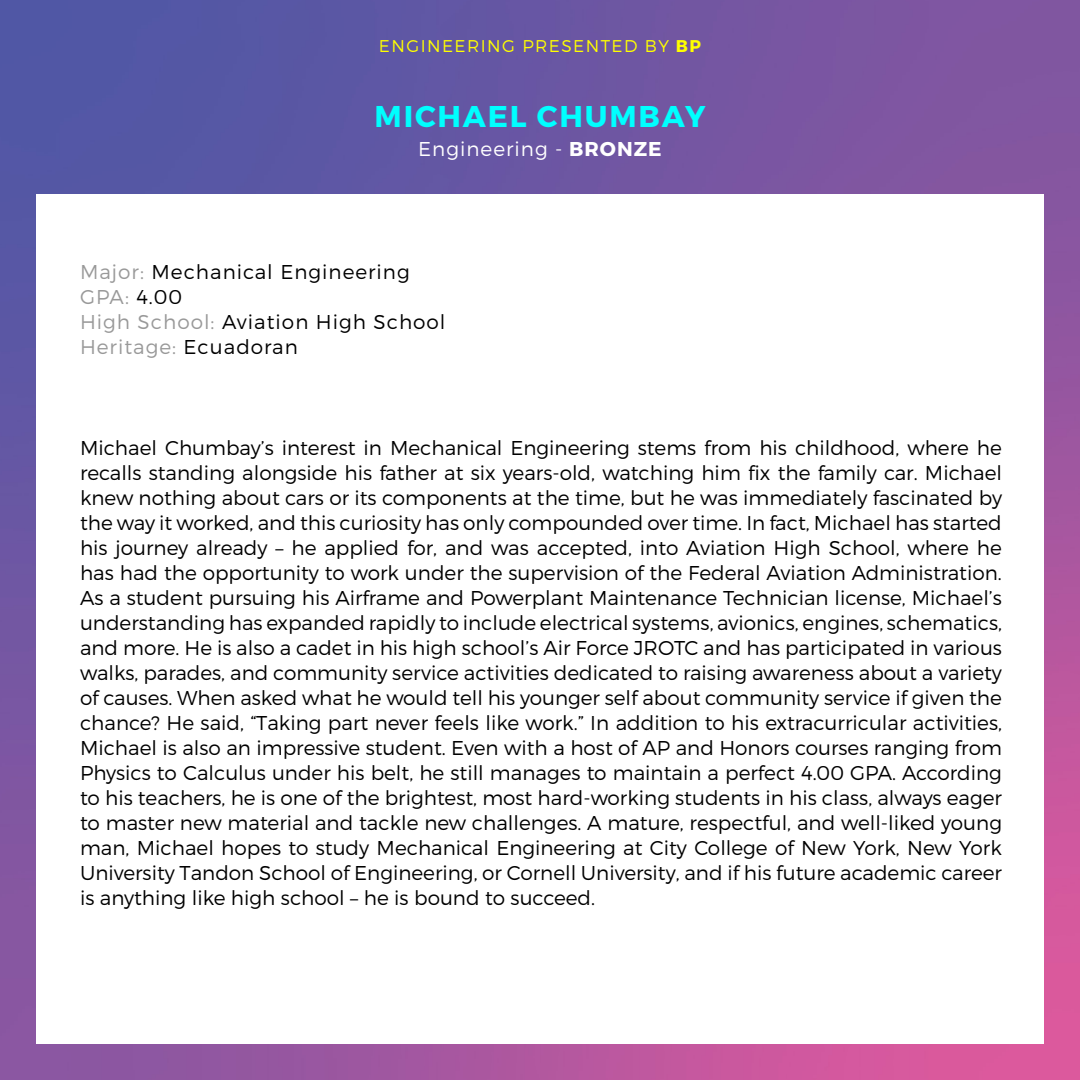
<style>
.page{position:relative;width:1080px;height:1080px;background:#fff}
.page>*{position:absolute;margin:0;border:0;box-sizing:border-box;transform-origin:0 0}
.t1{font:700 30px "Montserrat";letter-spacing:.06em;color:#0ff}
.t2{font:300 20px/25px "Montserrat";letter-spacing:.05em;color:#000;text-align:justify}
.t3{font:300 20px "Montserrat";letter-spacing:.05em;color:#999}
.t4{font:300 20px "Montserrat";letter-spacing:.05em;color:#fff}
.t5{font:300 17px "Montserrat";letter-spacing:.085em;color:#ff0}
.s1{font-weight:700}
.s2{color:#999}
.s3{color:#000}
</style>
<div class="page">
<img style="left:0;top:0;width:1080px;height:1080px">
<div style="left:36px;top:194px;width:1008px;height:850px;background:#fff"></div>
<p class="t5" style="left:379px;top:36px;width:324px">ENGINEERING PRESENTED BY <span class="s1">BP</span></p>
<p class="t1" style="left:375px;top:98px;width:332px">MICHAEL CHUMBAY</p>
<p class="t4" style="left:418px;top:137px;width:245px">Engineering - <span class="s1">BRONZE</span></p>
<p class="t2" style="left:80px;top:259px;width:331px"><span class="s2">Major:</span> Mechanical Engineering</p>
<p class="t3" style="left:80px;top:285px;width:104px">GPA: <span class="s3">4.00</span></p>
<p class="t2" style="left:80px;top:309px;width:367px"><span class="s2">High School:</span> Aviation High School</p>
<p class="t3" style="left:80px;top:335px;width:219px">Heritage: <span class="s3">Ecuadoran</span></p>
<p class="t2" style="left:80px;top:435px;width:924px">Michael Chumbay’s interest in Mechanical Engineering stems from his childhood, where he recalls standing alongside his father at six years-old, watching him fix the family car. Michael knew nothing about cars or its components at the time, but he was immediately fascinated by the way it worked, and this curiosity has only compounded over time. In fact, Michael has started his journey already – he applied for, and was accepted, into Aviation High School, where he has had the opportunity to work under the supervision of the Federal Aviation Administration.<br>As a student pursuing his Airframe and Powerplant Maintenance Technician license, Michael’s understanding has expanded rapidly to include electrical systems, avionics, engines, schematics, and more. He is also a cadet in his high school’s Air Force JROTC and has participated in various walks, parades, and community service activities dedicated to raising awareness about a variety of causes. When asked what he would tell his younger self about community service if given the chance? He said, “Taking part never feels like work.” In addition to his extracurricular activities, Michael is also an impressive student. Even with a host of AP and Honors courses ranging from Physics to Calculus under his belt, he still manages to maintain a perfect 4.00 GPA. According to his teachers, he is one of the brightest, most hard-working students in his class, always eager to master new material and tackle new challenges. A mature, respectful, and well-liked young man, Michael hopes to study Mechanical Engineering at City College of New York, New York University Tandon School of Engineering, or Cornell University, and if his future academic career is anything like high school – he is bound to succeed.</p>
</div>
